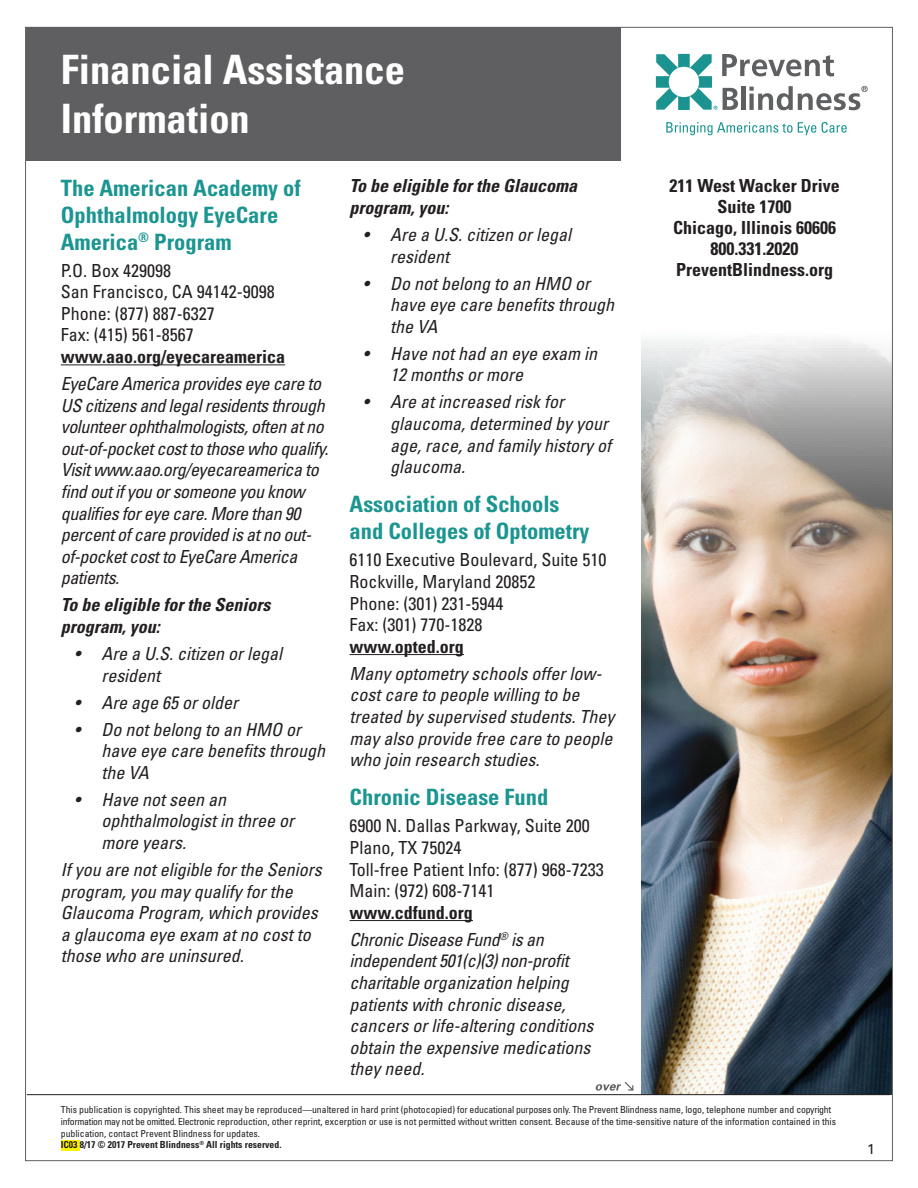
<style>
.page{position:relative;width:918px;height:1188px;background:#fff}
.page>*{position:absolute;margin:0;border:0;box-sizing:border-box;transform-origin:0 0}
.t1{font:700 condensed 40.5px/48.6px "Univers LT Std";color:#fff}
.t2{font:700 condensed 22.5px/27px "Univers LT Std";color:#1b9590}
.ITalic_description{font:italic condensed 18px/21.6px "Univers LT Std";color:#231f20}
.ITalic_description-2{font:italic condensed 18px/21.6px "Univers LT Std";letter-spacing:-.025em;color:#231f20}
.Body{font:condensed 18px/21.6px "Univers LT Std";color:#231f20}
.ITalic_description-3{font:700 condensed 18px/21px "Univers LT Std";color:#231f20;text-align:center}
.ITalic_description-4{font:italic 700 condensed 18px/21.6px "Univers LT Std";color:#231f20}
.ITalic_description-5{font:condensed 18px "Univers LT Std";color:#231f20}
.t3{font:14.25px "Univers LT Std";color:#231f20}
.t4{font:condensed 9.75px/11.7px "Univers LT Std";color:#231f20}
.s1{font-weight:700}
</style>
<div class="page">
<img style="left:641px;top:339px;width:250px;height:756px">
<div style="left:26px;top:27px;width:594px;height:134px;background:#5f5f62"></div>
<hr style="left:27px;top:1094px;width:863px;height:1px;background:#231f20">
<hr style="left:61px;top:364px;width:224px;height:1px;background:#231f20">
<hr style="left:350px;top:654px;width:114px;height:1px;background:#231f20">
<hr style="left:350px;top:920px;width:123px;height:1px;background:#231f20">
<div style="left:61px;top:1140px;width:18px;height:10px;background:#fff101"></div>
<svg style="left:595px;top:1082px;width:38px;height:9px"></svg>
<svg style="left:656px;top:54px;width:212px;height:56px"></svg>
<svg style="left:666px;top:122px;width:150px;height:13px"></svg>
<svg style="left:822px;top:122px;width:25px;height:11px"></svg>
<p class="t1" style="left:61px;top:45px;width:346px">Financial Assistance<br>Information</p>
<p class="t2" style="left:61px;top:174px;width:241px">The American Academy of<br>Ophthalmology EyeCare<br>America<sup>®</sup> Program</p>
<p class="ITalic_description-5" style="left:61px;top:259px;width:112px">P.O. Box 429098</p>
<p class="ITalic_description-5" style="left:61px;top:280px;width:215px">San Francisco, CA 94142-9098</p>
<p class="ITalic_description-5" style="left:61px;top:302px;width:155px">Phone: (877) 887-6327</p>
<p class="ITalic_description-5" style="left:61px;top:324px;width:134px">Fax: (415) 561-8567</p>
<p class="ITalic_description-3" style="left:61px;top:346px;width:226px">www.aao.org/eyecareamerica</p>
<p class="ITalic_description-2" style="left:61px;top:373px;width:269px">EyeCare America provides eye care to US citizens and legal residents through volunteer ophthalmologists, often at no out-of-pocket cost to those who qualify.<br>Visit www.aao.org/eyecareamerica to find out if you or someone you know qualifies for eye care. More than 90 percent of care provided is at no out&shy;of-pocket cost to EyeCare America patients.</p>
<p class="ITalic_description-4" style="left:61px;top:594px;width:211px">To be eligible for the Seniors program, you:</p>
<p class="ITalic_description" style="left:101px;top:643px;width:182px;text-indent:-27px">• Are a U.S. citizen or legal resident</p>
<p class="ITalic_description" style="left:74px;top:691px;width:165px">• Are age 65 or older</p>
<p class="ITalic_description" style="left:101px;top:718px;width:225px;text-indent:-27px">• Do not belong to an HMO or have eye care benefits through the VA</p>
<p class="ITalic_description" style="left:101px;top:789px;width:194px;text-indent:-27px">• Have not seen an ophthalmologist in three or more years.</p>
<p class="ITalic_description" style="left:61px;top:859px;width:262px">If you are not eligible for the Seniors program, you may qualify for the<br>Glaucoma Program, which provides a glaucoma eye exam at no cost to those who are uninsured.</p>
<p class="ITalic_description-4" style="left:350px;top:175px;width:229px">To be eligible for the Glaucoma program, you:</p>
<p class="ITalic_description" style="left:390px;top:224px;width:182px;text-indent:-27px">• Are a U.S. citizen or legal resident</p>
<p class="ITalic_description" style="left:390px;top:272px;width:225px;text-indent:-27px">• Do not belong to an HMO or have eye care benefits through the VA</p>
<p class="ITalic_description" style="left:390px;top:343px;width:208px;text-indent:-27px">• Have not had an eye exam in<br>12 months or more</p>
<p class="ITalic_description" style="left:390px;top:391px;width:222px;text-indent:-27px">• Are at increased risk for glaucoma, determined by your age, race, and family history of glaucoma.</p>
<p class="t2" style="left:350px;top:491px;width:241px">Association of Schools and Colleges of Optometry</p>
<p class="Body" style="left:350px;top:549px;width:258px">6110 Executive Boulevard, Suite 510<br>Rockville, Maryland 20852<br>Phone: (301) 231-5944<br>Fax: (301) 770-1828<br><span class="s1">www.opted.org</span></p>
<p class="ITalic_description" style="left:350px;top:663px;width:266px">Many optometry schools offer low&shy;cost care to people willing to be treated by supervised students. They may also provide free care to people who join research studies.</p>
<p class="t2" style="left:350px;top:784px;width:200px">Chronic Disease Fund</p>
<p class="Body" style="left:350px;top:815px;width:256px">6900 N. Dallas Parkway, Suite 200<br>Plano, TX 75024<br>Toll-free Patient Info: (877) 968-7233<br>Main: (972) 608-7141 <span class="s1">www.cdfund.org</span></p>
<p class="ITalic_description" style="left:350px;top:928px;width:245px">Chronic Disease Fund<sup>®</sup> is an independent 501(c)(3) non-profit charitable organization helping patients with chronic disease, cancers or life-altering conditions obtain the expensive medications they need.</p>
<p class="ITalic_description-3" style="left:670px;top:175px;width:172px">211 West Wacker Drive<br>Suite 1700<br>Chicago, Illinois 60606<br>800.331.2020<br>PreventBlindness.org</p>
<p class="t4" style="left:61px;top:1104px;width:777px">This publication is copyrighted. This sheet may be reproduced—unaltered in hard print (photocopied) for educational purposes only. The Prevent Blindness name, logo, telephone number and copyright information may not be omitted. Electronic reproduction, other reprint, excerption or use is not permitted without written consent. Because of the time-sensitive nature of the information contained in this publication, contact Prevent Blindness for updates.<br><span class="s1">IC03 8/17 © 2017 Prevent Blindness</span><sup>®</sup> <span class="s1">All rights reserved.</span></p>
<p class="t3" style="left:867px;top:1141px;width:9px">1</p>
</div>
